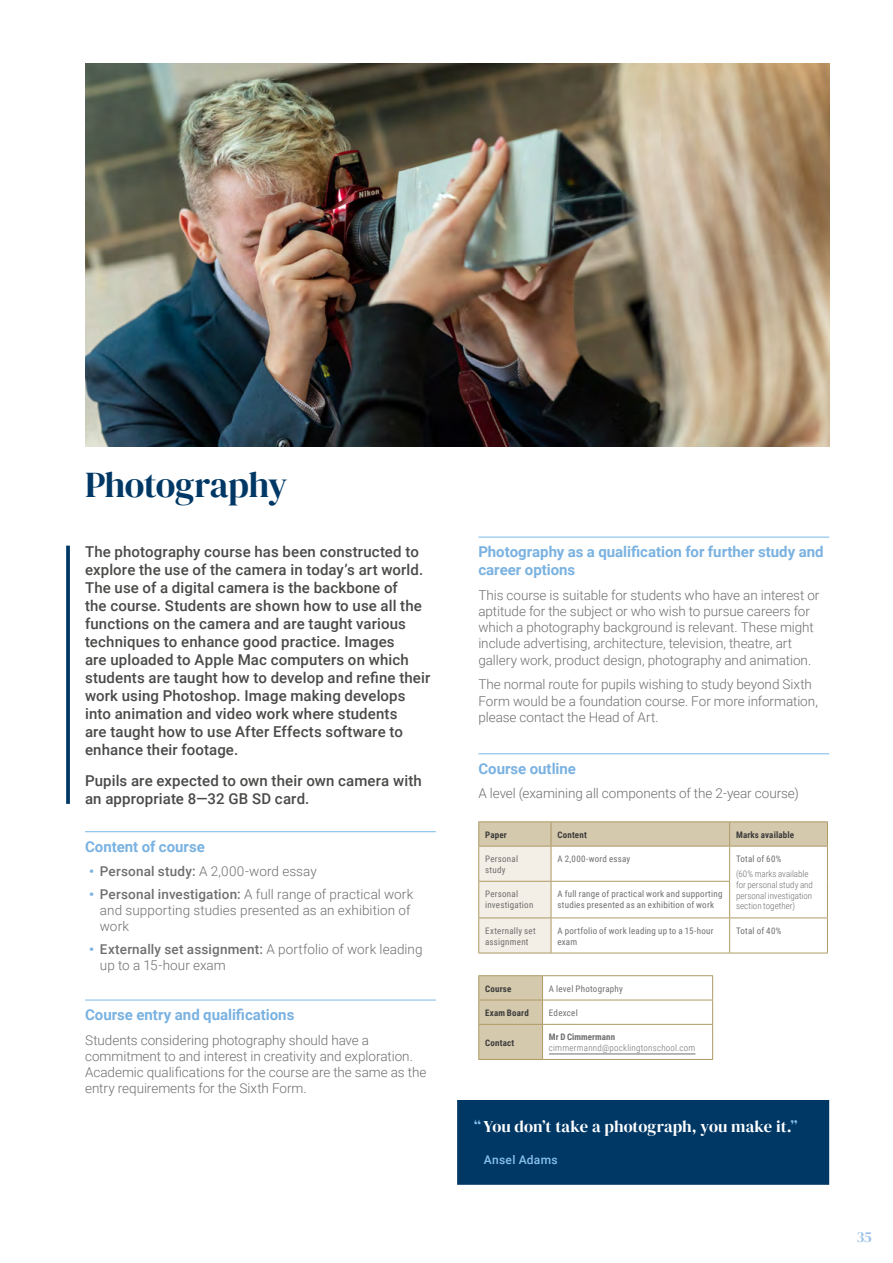
<style>
.page{position:relative;width:893px;height:1263px;background:#fff}
.page>*{position:absolute;margin:0;border:0;box-sizing:border-box;transform-origin:0 0}
.t1{font:36px "DM Serif Display";letter-spacing:-.015em;color:#003865}
.t2{font:16.5px "DM Serif Display";color:#fff}
.t3{font:500 15px/18px "Roboto";letter-spacing:.01em;color:#4a4a49}
.t4{font:700 15px/18px "Roboto";color:#7ab2e1}
.t5{font:15px "DM Serif Display";color:#99c1e8}
.t6{font:300 13.5px/16.2px "Roboto";letter-spacing:-.005em;color:#706f6f}
.t7{font:500 12px "Roboto";letter-spacing:.025em;color:#89c2eb}
.t8{font:9px/10.8px "Roboto Condensed";letter-spacing:.025em;color:#706f6f}
.t9{font:300 9px/10.8px "Roboto Condensed";letter-spacing:.005em;color:#706f6f}
.t10{font:700 9px "Roboto Condensed";letter-spacing:.02em;color:#3c3c3b}
.t11{font:300 9px "Roboto Condensed";letter-spacing:.025em;color:#706f6f}
.t12{font:700 9px "Roboto Condensed";color:#706f6f}
.s1{font-weight:900;color:#7ab2e1}
.s2{font-weight:500}
.s3{color:#89c2eb}
</style>
<div class="page">
<svg style="left:66px;top:546px;width:4px;height:258px"></svg>
<hr style="left:85px;top:831px;width:351px;height:1px;background:#89c2eb">
<hr style="left:85px;top:999px;width:351px;height:1px;background:#89c2eb">
<hr style="left:478px;top:536px;width:351px;height:2px;background:#89c2eb">
<hr style="left:478px;top:753px;width:351px;height:1px;background:#89c2eb">
<hr style="left:478px;top:821px;width:73px;height:1px;background:#ae9a64">
<hr style="left:551px;top:821px;width:179px;height:1px;background:#ae9a64">
<hr style="left:730px;top:821px;width:98px;height:1px;background:#ae9a64">
<svg style="left:478px;top:822px;width:350px;height:131px"></svg>
<hr style="left:478px;top:881px;width:73px;height:1px;background:#ae9a64">
<hr style="left:551px;top:881px;width:179px;height:1px;background:#ae9a64">
<hr style="left:551px;top:846px;width:179px;height:1px;background:#ae9a64">
<hr style="left:827px;top:918px;width:1px;height:35px;background:#ae9a64">
<hr style="left:551px;top:953px;width:179px;height:1px;background:#ae9a64">
<hr style="left:730px;top:953px;width:98px;height:1px;background:#ae9a64">
<hr style="left:478px;top:846px;width:73px;height:1px;background:#ae9a64">
<hr style="left:478px;top:846px;width:1px;height:35px;background:#ae9a64">
<hr style="left:551px;top:846px;width:1px;height:35px;background:#ae9a64">
<hr style="left:478px;top:882px;width:1px;height:35px;background:#ae9a64">
<hr style="left:551px;top:882px;width:1px;height:35px;background:#ae9a64">
<hr style="left:478px;top:918px;width:1px;height:35px;background:#ae9a64">
<hr style="left:551px;top:918px;width:1px;height:35px;background:#ae9a64">
<hr style="left:478px;top:953px;width:73px;height:1px;background:#ae9a64">
<hr style="left:730px;top:846px;width:98px;height:1px;background:#ae9a64">
<hr style="left:729px;top:846px;width:1px;height:35px;background:#ae9a64">
<hr style="left:827px;top:846px;width:1px;height:35px;background:#ae9a64">
<hr style="left:729px;top:882px;width:1px;height:35px;background:#ae9a64">
<hr style="left:827px;top:881px;width:1px;height:36px;background:#ae9a64">
<hr style="left:730px;top:917px;width:98px;height:1px;background:#ae9a64">
<hr style="left:543px;top:1000px;width:170px;height:1px;background:#ae9a64">
<hr style="left:543px;top:1024px;width:170px;height:1px;background:#ae9a64">
<hr style="left:543px;top:975px;width:170px;height:1px;background:#ae9a64">
<svg style="left:712px;top:976px;width:1px;height:48px"></svg>
<hr style="left:712px;top:1025px;width:1px;height:34px;background:#ae9a64">
<hr style="left:543px;top:1059px;width:170px;height:1px;background:#ae9a64">
<hr style="left:478px;top:975px;width:65px;height:1px;background:#ae9a64">
<svg style="left:478px;top:976px;width:65px;height:83px;background:#d3c6a9"></svg>
<hr style="left:478px;top:1025px;width:1px;height:34px;background:#ae9a64">
<hr style="left:542px;top:1025px;width:1px;height:34px;background:#ae9a64">
<hr style="left:478px;top:1059px;width:65px;height:1px;background:#ae9a64">
<hr style="left:549px;top:1054px;width:146px;height:1px;background:#706f6f">
<img style="left:85px;top:64px;width:744px;height:382px">
<div style="left:457px;top:1100px;width:372px;height:85px;background:#003865"></div>
<h1 class="t1" style="left:85px;top:464px;width:204px">Photography</h1>
<p class="t3" style="left:85px;top:542px;width:347px">The photography course has been constructed to explore the use of the camera in today’s art world.<br>The use of a digital camera is the backbone of<br>the course. Students are shown how to use all the functions on the camera and are taught various techniques to enhance good practice. Images<br>are uploaded to Apple Mac computers on which students are taught how to develop and refine their work using Photoshop. Image making develops into animation and video work where students<br>are taught how to use After Effects software to enhance their footage.</p>
<p class="t3" style="left:85px;top:771px;width:338px">Pupils are expected to own their own camera with an appropriate 8—32 GB SD card.</p>
<p class="t4" style="left:85px;top:837px;width:121px">Content of course</p>
<p class="t6" style="left:89px;top:863px;width:229px"><span class="s1">•</span> <span class="s2">Personal study:</span> A 2,000-word essay</p>
<p class="t6" style="left:100px;top:885px;width:315px;text-indent:-11px"><span class="s1">•</span> <span class="s2">Personal investigation:</span> A full range of practical work and supporting studies presented as an exhibition of work</p>
<p class="t6" style="left:100px;top:940px;width:324px;text-indent:-11px"><span class="s1">•</span> <span class="s2">Externally set assignment:</span> A portfolio of work leading up to a 15-hour exam</p>
<p class="t4" style="left:85px;top:1005px;width:211px">Course entry and qualifications</p>
<p class="t6" style="left:85px;top:1031px;width:343px">Students considering photography should have a commitment to and interest in creativity and exploration.<br>Academic qualifications for the course are the same as the entry requirements for the Sixth Form.</p>
<p class="t4" style="left:478px;top:542px;width:347px">Photography as a qualification for further study and career options</p>
<p class="t6" style="left:478px;top:586px;width:343px">This course is suitable for students who have an interest or aptitude for the subject or who wish to pursue careers for which a photography background is relevant. These might include advertising, architecture, television, theatre, art gallery work, product design, photography and animation.</p>
<p class="t6" style="left:478px;top:676px;width:341px">The normal route for pupils wishing to study beyond Sixth<br>Form would be a foundation course. For more information, please contact the Head of Art.</p>
<p class="t4" style="left:478px;top:759px;width:99px">Course outline</p>
<p class="t6" style="left:478px;top:785px;width:322px">A level (examining all components of the 2-year course)</p>
<p class="t10" style="left:485px;top:828px;width:23px">Paper</p>
<p class="t10" style="left:557px;top:828px;width:31px">Content</p>
<p class="t10" style="left:736px;top:828px;width:60px">Marks available</p>
<p class="t8" style="left:485px;top:853px;width:34px">Personal study</p>
<p class="t8" style="left:557px;top:853px;width:74px">A 2,000-word essay</p>
<p class="t8" style="left:736px;top:853px;width:47px">Total of 60%</p>
<p class="t9" style="left:736px;top:868px;width:78px">(60% marks available for personal study and personal investigation section together)</p>
<p class="t8" style="left:485px;top:888px;width:50px">Personal investigation</p>
<p class="t8" style="left:557px;top:888px;width:166px">A full range of practical work and supporting studies presented as an exhibition of work</p>
<p class="t8" style="left:485px;top:925px;width:52px">Externally set assignment</p>
<p class="t8" style="left:557px;top:925px;width:158px">A portfolio of work leading up to a 15-hour exam</p>
<p class="t8" style="left:736px;top:925px;width:47px">Total of 40%</p>
<p class="t10" style="left:485px;top:982px;width:28px">Course</p>
<p class="t8" style="left:549px;top:982px;width:75px">A level Photography</p>
<p class="t10" style="left:485px;top:1006px;width:45px">Exam Board</p>
<p class="t8" style="left:549px;top:1007px;width:30px">Edexcel</p>
<p class="t10" style="left:485px;top:1036px;width:31px">Contact</p>
<p class="t12" style="left:549px;top:1031px;width:68px">Mr D Cimmermann</p>
<p class="t11" style="left:549px;top:1041px;width:148px">cimmermannd@pocklingtonschool.com</p>
<p class="t2" style="left:474px;top:1117px;width:325px"><span class="s3">“</span>You don’t take a photograph, you make it.<span class="s3">”</span></p>
<p class="t7" style="left:484px;top:1151px;width:75px">Ansel Adams</p>
<p class="t5" style="left:856px;top:1228px;width:17px">35</p>
</div>
